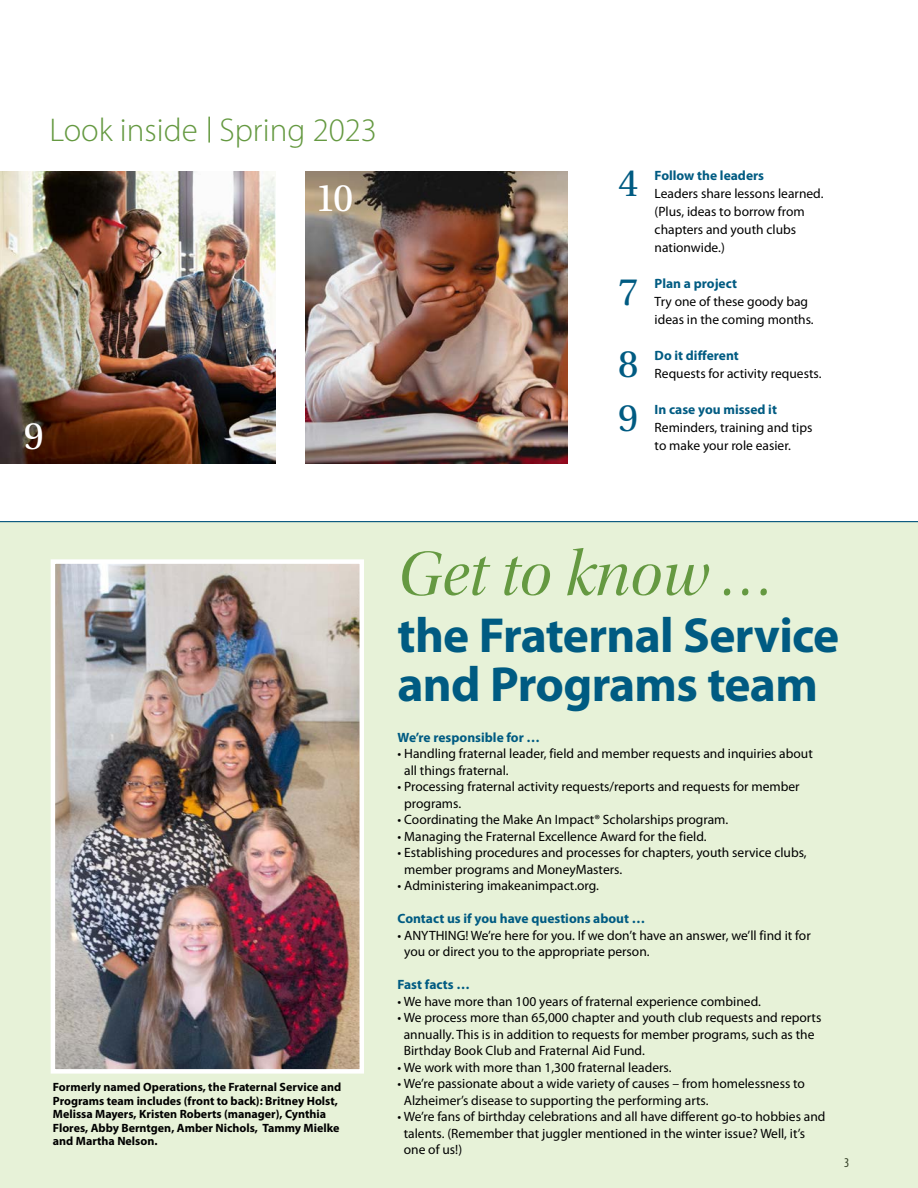
<style>
.page{position:relative;width:918px;height:1188px;background:#fff}
.page>*{position:absolute;margin:0;border:0;box-sizing:border-box;transform-origin:0 0}
.t1{font:64.5px "Utopia Std Disp It";color:#659941}
.t2{font:700 49.5px/49.5px "Myriad Pro";letter-spacing:-.015em;color:#005b82}
.t3{font:40.5px "Utopia Std";color:#005b82}
.t4{font:40.5px "Utopia Std";color:#fff}
.t5{font:300 33px "Myriad Pro";color:#659941}
.t6{font:13.5px/16.5px "Myriad Pro";color:#000}
.t7{font:700 13.5px "Myriad Pro";color:#005b82}
.t8{font:condensed 13.5px "Myriad Pro";color:#000}
.t9{font:700 12px/13.5px "Myriad Pro";color:#000}
</style>
<div class="page">
<div style="left:0;top:522px;width:918px;height:666px;background:#e7f2d8"></div>
<img style="left:305px;top:171px;width:262px;height:293px">
<img style="left:1px;top:171px;width:275px;height:293px">
<hr style="left:0;top:521px;width:918px;height:1px;background:#00537b">
<hr style="left:208px;top:117px;width:2px;height:26px;background:#659941">
<img style="left:56px;top:564px;width:303px;height:505px">
<div style="left:51px;top:559px;width:313px;height:515px;border:4px solid #fff"></div>
<h3 class="t5" style="left:49px;top:111px;width:329px">Look inside Spring 2023</h3>
<h3 class="t4" style="left:315px;top:176px;width:40px">10</h3>
<h3 class="t4" style="left:24px;top:414px;width:22px">9</h3>
<h3 class="t3" style="left:618px;top:161px;width:22px">4</h3>
<p class="t7" style="left:655px;top:166px;width:111px">Follow the leaders</p>
<p class="t6" style="left:655px;top:184px;width:170px;line-height:18px">Leaders share lessons learned. (Plus, ideas to borrow from chapters and youth clubs nationwide.)</p>
<p class="t7" style="left:655px;top:274px;width:84px">Plan a project</p>
<p class="t6" style="left:655px;top:292px;width:161px;line-height:18px">Try one of these goody bag ideas in the coming months.</p>
<p class="t7" style="left:655px;top:346px;width:86px">Do it different</p>
<p class="t6" style="left:655px;top:365px;width:168px">Requests for activity requests.</p>
<p class="t7" style="left:655px;top:400px;width:124px">In case you missed it</p>
<p class="t6" style="left:655px;top:418px;width:159px;line-height:18px">Reminders, training and tips to make your role easier.</p>
<h3 class="t3" style="left:618px;top:270px;width:22px">7</h3>
<h3 class="t3" style="left:618px;top:342px;width:22px">8</h3>
<h3 class="t3" style="left:618px;top:396px;width:22px">9</h3>
<p class="t9" style="left:53px;top:1080px;width:290px">Formerly named Operations, the Fraternal Service and Programs team includes (front to back): Britney Holst, Melissa Mayers, Kristen Roberts (manager), Cynthia Flores, Abby Berntgen, Amber Nichols, Tammy Mielke and Martha Nelson.</p>
<h1 class="t1" style="left:398px;top:540px;width:380px">Get to know …</h1>
<h2 class="t2" style="left:398px;top:609px;width:443px">the Fraternal Service and Programs team</h2>
<p class="t7" style="left:398px;top:728px;width:144px">We’re responsible for …</p>
<p class="t6" style="left:404px;top:746px;width:410px;text-indent:-7px">• Handling fraternal leader, field and member requests and inquiries about all things fraternal.</p>
<p class="t6" style="left:404px;top:779px;width:397px;text-indent:-7px">• Processing fraternal activity requests/reports and requests for member programs.</p>
<p class="t6" style="left:398px;top:812px;width:332px">• Coordinating the Make An Impact® Scholarships program.</p>
<p class="t6" style="left:398px;top:828px;width:311px">• Managing the Fraternal Excellence Award for the field.</p>
<p class="t6" style="left:404px;top:845px;width:404px;text-indent:-7px">• Establishing procedures and processes for chapters, youth service clubs, member programs and MoneyMasters.</p>
<p class="t6" style="left:398px;top:878px;width:203px">• Administering imakeanimpact.org.</p>
<p class="t7" style="left:398px;top:910px;width:249px">Contact us if you have questions about …</p>
<p class="t6" style="left:404px;top:927px;width:408px;text-indent:-7px">• ANYTHING! We’re here for you. If we don’t have an answer, we’ll find it for you or direct you to the appropriate person.</p>
<p class="t7" style="left:398px;top:976px;width:74px">Fast facts …</p>
<p class="t6" style="left:398px;top:993px;width:365px">• We have more than 100 years of fraternal experience combined.</p>
<p class="t6" style="left:404px;top:1010px;width:419px;text-indent:-6px">• We process more than 65,000 chapter and youth club requests and reports annually. This is in addition to requests for member programs, such as the<br>Birthday Book Club and Fraternal Aid Fund.</p>
<p class="t6" style="left:398px;top:1059px;width:275px">• We work with more than 1,300 fraternal leaders.</p>
<p class="t6" style="left:404px;top:1076px;width:403px;text-indent:-6px">• We’re passionate about a wide variety of causes – from homelessness to<br>Alzheimer’s disease to supporting the performing arts.</p>
<p class="t6" style="left:404px;top:1109px;width:423px;text-indent:-6px">• We’re fans of birthday celebrations and all have different go-to hobbies and talents. (Remember that juggler mentioned in the winter issue? Well, it’s one of us!)</p>
<p class="t8" style="left:844px;top:1155px;width:7px">3</p>
</div>
